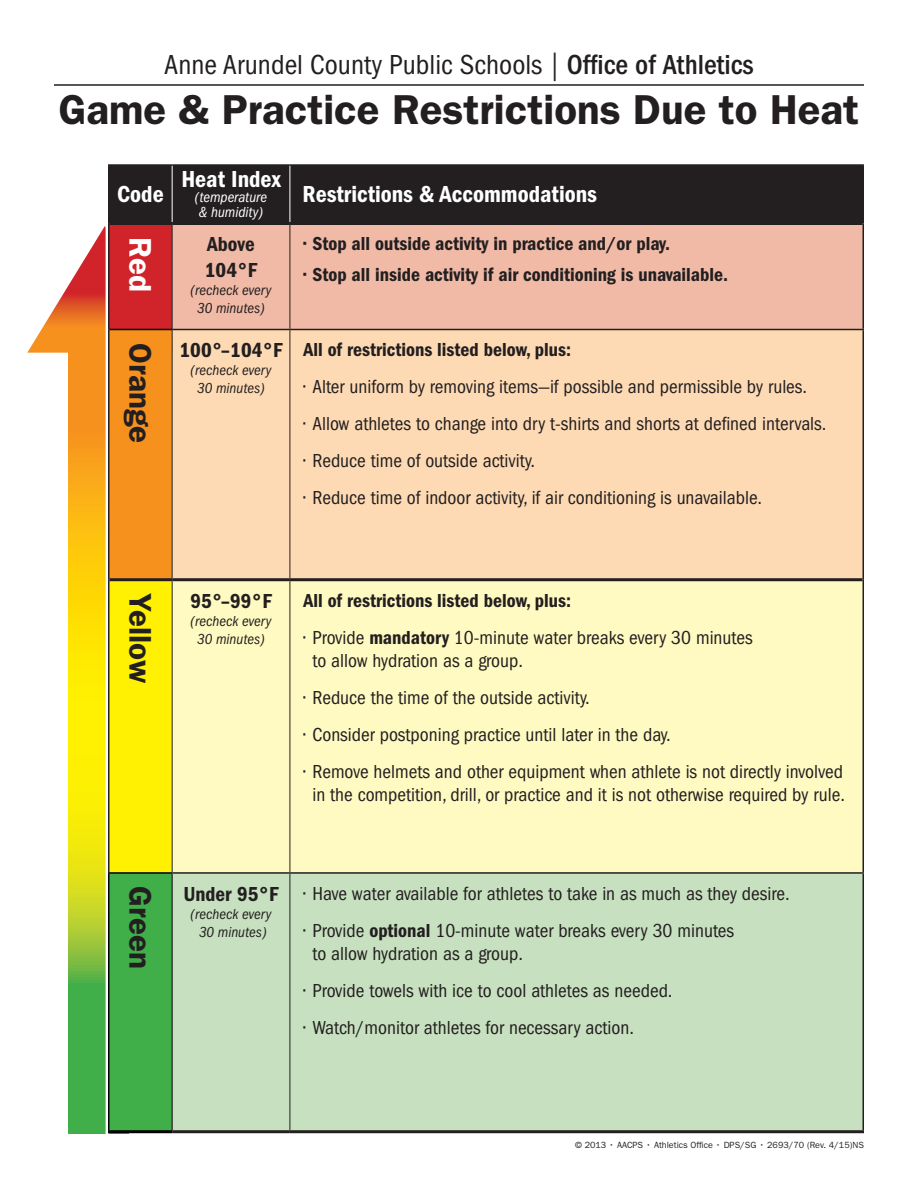
<style>
.page{position:relative;width:918px;height:1188px;background:#fff}
.page>*{position:absolute;margin:0;border:0;box-sizing:border-box;transform-origin:0 0}
.t1{font:600 42px "ITC Franklin Gothic Std";color:#231f20}
.t2{font:600 31.5px "ITC Franklin Gothic Std";color:#231f20}
.t3{font:600 31.5px "ITC Franklin Gothic Std";color:#fff}
.t4{font:condensed 28.5px "ITC Franklin Gothic Std";color:#231f20}
.t5{font:24px "ITC Franklin Gothic Std Dm Cd";color:#fff}
.Temperature{font:21px/25.2px "ITC Franklin Gothic Std Dm Cd";color:#231f20}
.t6{font:condensed 19.5px/23.4px "ITC Franklin Gothic Std";color:#231f20}
.All_of_the_above{font:19.5px "ITC Franklin Gothic Std Dm Cd";color:#231f20}
.t7{font:italic condensed 15px/18px "ITC Franklin Gothic Std";color:#231f20;text-align:center}
.t8{font:italic condensed 15px/15px "ITC Franklin Gothic Std";color:#fff}
.t9{font:9px "ITC Franklin Gothic Std";color:#231f20}
.s1{font-stretch:normal}
.s2{font-weight:500}
.s3{font-family:"ITC Franklin Gothic Std Dm Cd";font-stretch:normal}
</style>
<div class="page">
<svg style="left:69px;top:353px;width:37px;height:780px;background:#cbc71f"></svg>
<svg style="left:27px;top:226px;width:79px;height:127px"></svg>
<hr style="left:54px;top:84px;width:810px;height:2px;background:#231f20">
<div style="left:110px;top:166px;width:752px;height:56px;background:#231f20"></div>
<div style="left:109px;top:223px;width:63px;height:107px;background:#d1232a"></div>
<div style="left:173px;top:225px;width:689px;height:104px;background:#f0baa6"></div>
<div style="left:109px;top:330px;width:63px;height:250px;background:#f6911e"></div>
<div style="left:173px;top:330px;width:689px;height:248px;background:#fddab3"></div>
<div style="left:109px;top:580px;width:63px;height:293px;background:#fff101"></div>
<div style="left:173px;top:581px;width:689px;height:291px;background:#fffac1"></div>
<div style="left:109px;top:873px;width:63px;height:259px;background:#40ae49"></div>
<div style="left:173px;top:874px;width:689px;height:256px;background:#c7e0bf"></div>
<hr style="left:172px;top:164px;width:118px;height:2px;background:#231f20">
<hr style="left:290px;top:164px;width:574px;height:2px;background:#231f20">
<hr style="left:862px;top:166px;width:2px;height:57px;background:#231f20">
<hr style="left:108px;top:223px;width:2px;height:107px;background:#231f20">
<hr style="left:862px;top:223px;width:2px;height:106px;background:#231f20">
<hr style="left:108px;top:330px;width:2px;height:250px;background:#231f20">
<hr style="left:862px;top:330px;width:2px;height:250px;background:#231f20">
<hr style="left:108px;top:580px;width:2px;height:292px;background:#231f20">
<hr style="left:862px;top:580px;width:2px;height:292px;background:#231f20">
<hr style="left:862px;top:874px;width:2px;height:256px;background:#231f20">
<hr style="left:108px;top:164px;width:64px;height:2px;background:#231f20">
<hr style="left:108px;top:166px;width:2px;height:57px;background:#231f20">
<hr style="left:108px;top:874px;width:2px;height:256px;background:#000">
<hr style="left:172px;top:874px;width:1px;height:256px;background:#000">
<hr style="left:290px;top:874px;width:1px;height:256px;background:#231f20">
<hr style="left:172px;top:581px;width:1px;height:291px;background:#231f20">
<hr style="left:290px;top:581px;width:1px;height:291px;background:#231f20">
<hr style="left:172px;top:225px;width:1px;height:105px;background:#231f20">
<hr style="left:290px;top:225px;width:1px;height:104px;background:#231f20">
<hr style="left:172px;top:330px;width:1px;height:248px;background:#231f20">
<hr style="left:290px;top:330px;width:1px;height:248px;background:#231f20">
<hr style="left:108px;top:1130px;width:64px;height:3px;background:#000">
<hr style="left:172px;top:1130px;width:118px;height:3px;background:#231f20">
<hr style="left:290px;top:1130px;width:574px;height:3px;background:#231f20">
<hr style="left:110px;top:222px;width:62px;height:3px;background:#231f20">
<hr style="left:172px;top:222px;width:118px;height:3px;background:#231f20">
<hr style="left:290px;top:222px;width:573px;height:3px;background:#231f20">
<hr style="left:110px;top:578px;width:62px;height:3px;background:#231f20">
<hr style="left:172px;top:578px;width:118px;height:3px;background:#231f20">
<hr style="left:290px;top:578px;width:573px;height:3px;background:#231f20">
<hr style="left:110px;top:329px;width:62px;height:1px;background:#000">
<hr style="left:108px;top:872px;width:64px;height:2px;background:#000">
<hr style="left:172px;top:329px;width:118px;height:1px;background:#231f20">
<hr style="left:290px;top:329px;width:574px;height:1px;background:#231f20">
<hr style="left:172px;top:872px;width:118px;height:2px;background:#231f20">
<hr style="left:290px;top:872px;width:574px;height:2px;background:#231f20">
<hr style="left:172px;top:166px;width:1px;height:56px;background:#fff">
<hr style="left:290px;top:166px;width:1px;height:56px;background:#fff">
<p class="t4" style="left:164px;top:48px;width:591px">Anne Arundel County Public Schools <span class="s1">|</span> <span class="s2">Office of Athletics</span></p>
<p class="t1" style="left:59px;top:85px;width:802px">Game &amp; Practice Restrictions Due to Heat</p>
<p class="t5" style="left:117px;top:181px;width:48px">Code</p>
<p class="t5" style="left:181px;top:166px;width:101px">Heat Index</p>
<p class="t8" style="left:195px;top:190px;width:74px">(temperature &amp; humidity)</p>
<p class="t5" style="left:303px;top:181px;width:296px">Restrictions &amp; Accommodations</p>
<p class="t3" style="left:159px;top:237px;width:56px;rotate:90deg">Red</p>
<p class="Temperature" style="left:205px;top:232px;width:54px">Above<br>104°F</p>
<p class="t7" style="left:190px;top:281px;width:83px">(recheck every<br>30 minutes)</p>
<p class="t2" style="left:159px;top:343px;width:102px;rotate:90deg">Orange</p>
<p class="Temperature" style="left:180px;top:338px;width:104px">100°–104°F</p>
<p class="t7" style="left:190px;top:362px;width:83px">(recheck every<br>30 minutes)</p>
<p class="All_of_the_above" style="left:303px;top:233px;width:368px">• Stop all outside activity in practice and/or play.</p>
<p class="All_of_the_above" style="left:303px;top:263px;width:426px">• Stop all inside activity if air conditioning is unavailable.</p>
<p class="All_of_the_above" style="left:303px;top:339px;width:269px">All of restrictions listed below, plus:</p>
<p class="t6" style="left:303px;top:375px;width:505px">• Alter uniform by removing items—if possible and permissible by rules.</p>
<p class="t6" style="left:303px;top:412px;width:525px">• Allow athletes to change into dry t-shirts and shorts at defined intervals.</p>
<p class="t6" style="left:303px;top:449px;width:233px">• Reduce time of outside activity.</p>
<p class="t6" style="left:303px;top:486px;width:460px">• Reduce time of indoor activity, if air conditioning is unavailable.</p>
<p class="t2" style="left:159px;top:593px;width:92px;rotate:90deg">Yellow</p>
<p class="Temperature" style="left:190px;top:588px;width:83px">95°–99°F</p>
<p class="t7" style="left:190px;top:612px;width:83px">(recheck every<br>30 minutes)</p>
<p class="All_of_the_above" style="left:303px;top:589px;width:269px">All of restrictions listed below, plus:</p>
<p class="t6" style="left:312px;top:626px;width:442px;text-indent:-9px">• Provide <span class="s3">mandatory</span> 10-minute water breaks every 30 minutes to allow hydration as a group.</p>
<p class="t6" style="left:303px;top:686px;width:288px">• Reduce the time of the outside activity.</p>
<p class="t6" style="left:303px;top:723px;width:369px">• Consider postponing practice until later in the day.</p>
<p class="t6" style="left:303px;top:760px;width:543px;text-align:center">• Remove helmets and other equipment when athlete is not directly involved in the competition, drill, or practice and it is not otherwise required by rule.</p>
<p class="t2" style="left:159px;top:886px;width:84px;rotate:90deg">Green</p>
<p class="Temperature" style="left:183px;top:881px;width:97px">Under 95°F</p>
<p class="t7" style="left:190px;top:905px;width:83px">(recheck every<br>30 minutes)</p>
<p class="t6" style="left:303px;top:882px;width:488px">• Have water available for athletes to take in as much as they desire.</p>
<p class="t6" style="left:312px;top:919px;width:423px;text-indent:-9px">• Provide <span class="s3">optional</span> 10-minute water breaks every 30 minutes to allow hydration as a group.</p>
<p class="t6" style="left:303px;top:979px;width:371px">• Provide towels with ice to cool athletes as needed.</p>
<p class="t6" style="left:303px;top:1016px;width:332px">• Watch/monitor athletes for necessary action.</p>
<p class="t9" style="left:575px;top:1140px;width:290px">© 2013 • AACPS • Athletics Office • DPS/SG • 2693/70 (Rev. 4/15)NS</p>
</div>
